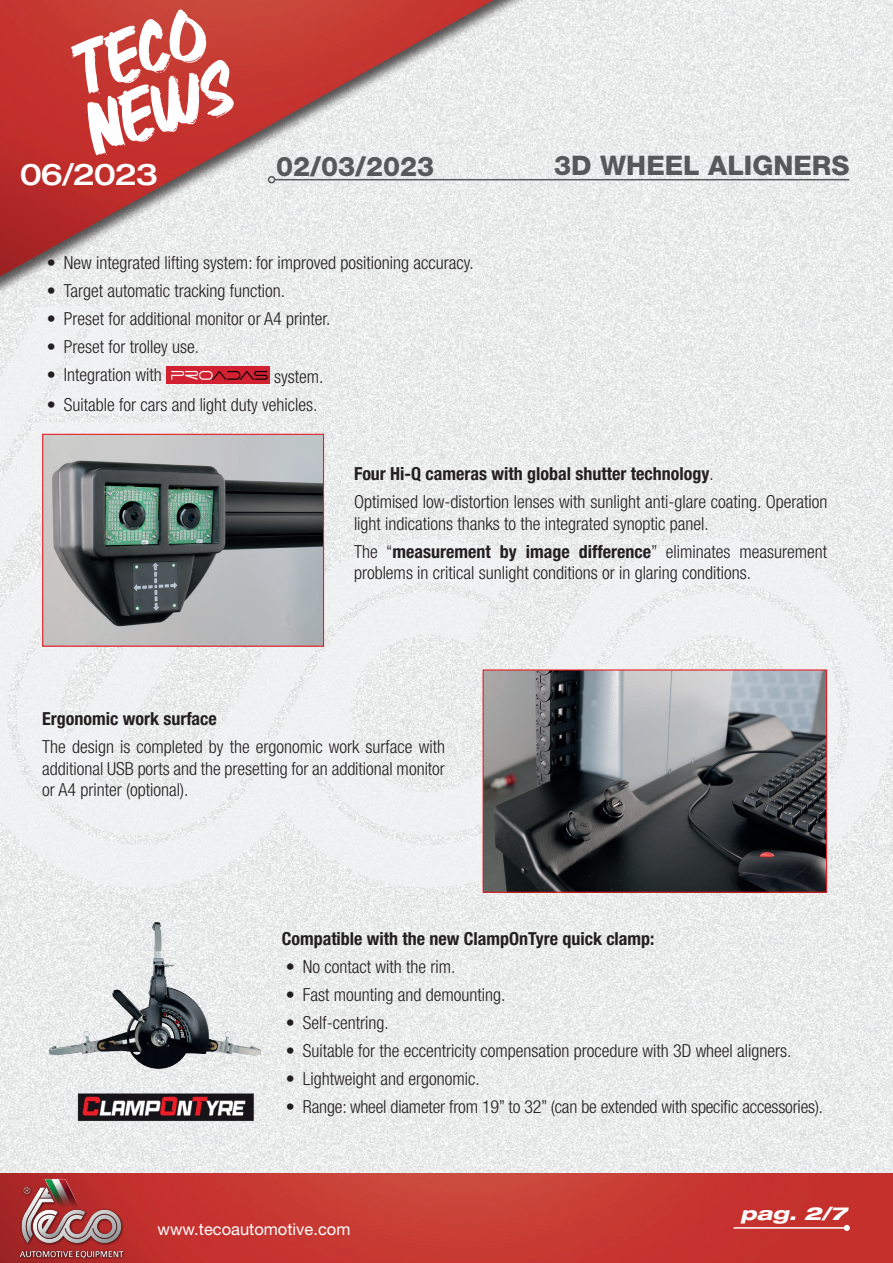
<style>
.page{position:relative;width:893px;height:1263px;background:#fff}
.page>*{position:absolute;margin:0;border:0;box-sizing:border-box;transform-origin:0 0}
.t1{font:500 expanded 30px "Helvetica Neue LT Std";letter-spacing:-.04em;color:#fff}
.t2{font:800 27px "Helvetica Neue LT Std";color:#57585a}
.t3{font:300 condensed 18px/27.9px "Helvetica Neue LT Std";color:#231f20}
.t4{font:700 condensed 18px "Helvetica Neue LT Std";color:#231f20}
.t5{font:italic 800 expanded 18px "Helvetica Neue LT Std";color:#fff;scale:1.09 1}
.t6{font:16.5px "Helvetica Neue LT Std";color:#fff}
.s1{font-weight:700}
</style>
<div class="page">
<img style="left:0;top:888px;width:893px;height:285px">
<img style="left:0;top:1173px;width:893px;height:90px">
<img style="left:18px;top:1176px;width:155px;height:83px">
<hr style="left:733px;top:1227px;width:114px;height:2px;background:#fff">
<svg style="left:844px;top:1225px;width:6px;height:6px"></svg>
<svg style="left:0;top:415px;width:893px;height:473px;fill:#eeeff0"></svg>
<div style="left:0;top:0;width:893px;height:415px;background:#231f20;opacity:.75"></div>
<img style="left:0;top:0;width:893px;height:401px">
<hr style="left:275px;top:179px;width:574px;height:1px;background:#57585a">
<div style="left:268px;top:176px;width:7px;height:7px;border:2px solid #57585a;border-radius:50%"></div>
<svg style="left:70px;top:9px;width:164px;height:146px"></svg>
<img style="left:44px;top:436px;width:278px;height:209px">
<div style="left:42px;top:434px;width:282px;height:213px;border:1px solid #e41f25"></div>
<img style="left:485px;top:671px;width:340px;height:220px">
<div style="left:483px;top:669px;width:344px;height:224px;border:1px solid #e41f25"></div>
<img style="left:44px;top:911px;width:225px;height:171px">
<img style="left:78px;top:1092px;width:178px;height:30px">
<img style="left:166px;top:367px;width:104px;height:16px">
<h1 class="t1" style="left:20px;top:155px;width:140px">06/2023</h1>
<h2 class="t2" style="left:276px;top:150px;width:160px">02/03/2023</h2>
<p class="t3" style="left:47px;top:249px;width:429px">• New integrated lifting system: for improved positioning accuracy.</p>
<p class="t3" style="left:47px;top:277px;width:240px">• Target automatic tracking function.</p>
<p class="t3" style="left:47px;top:305px;width:285px">• Preset for additional monitor or A4 printer.</p>
<p class="t3" style="left:47px;top:332px;width:154px">• Preset for trolley use.</p>
<p class="t3" style="left:47px;top:360px;width:116px">• Integration with</p>
<p class="t3" style="left:274px;top:363px;width:51px">system.</p>
<p class="t3" style="left:47px;top:391px;width:272px">• Suitable for cars and light duty vehicles.</p>
<h2 class="t2" style="left:554px;top:149px;width:297px">3D WHEEL ALIGNERS</h2>
<p class="t3" style="left:354px;top:459px;width:475px"><span class="s1">Four Hi-Q cameras with global shutter technology</span>.<br>Optimised low-distortion lenses with sunlight anti-glare coating. Operation</p>
<p class="t3" style="left:354px;top:509px;width:475px">light indications thanks to the integrated synoptic panel.<br>The “<span class="s1">measurement by image difference</span>” eliminates measurement</p>
<p class="t3" style="left:354px;top:559px;width:399px">problems in critical sunlight conditions or in glaring conditions.</p>
<p class="t4" style="left:42px;top:708px;width:176px">Ergonomic work surface</p>
<p class="t3" style="left:42px;top:736px;width:404px;line-height:21.6px;text-align:justify">The design is completed by the ergonomic work surface with additional USB ports and the presetting for an additional monitor or A4 printer (optional).</p>
<p class="t4" style="left:282px;top:927px;width:374px">Compatible with the new ClampOnTyre quick clamp:</p>
<p class="t3" style="left:286px;top:952px;width:171px">• No contact with the rim.</p>
<p class="t3" style="left:286px;top:980px;width:221px">• Fast mounting and demounting.</p>
<p class="t3" style="left:286px;top:1008px;width:104px">• Self-centring.</p>
<p class="t3" style="left:286px;top:1036px;width:507px">• Suitable for the eccentricity compensation procedure with 3D wheel aligners.</p>
<p class="t3" style="left:286px;top:1064px;width:195px">• Lightweight and ergonomic.</p>
<p class="t3" style="left:286px;top:1092px;width:539px">• Range: wheel diameter from 19” to 32” (can be extended with specific accessories).</p>
<p class="t6" style="left:158px;top:1219px;width:194px">www.tecoautomotive.com</p>
<p class="t5" style="left:741px;top:1202px;width:99px">pag. 2/7</p>
</div>
